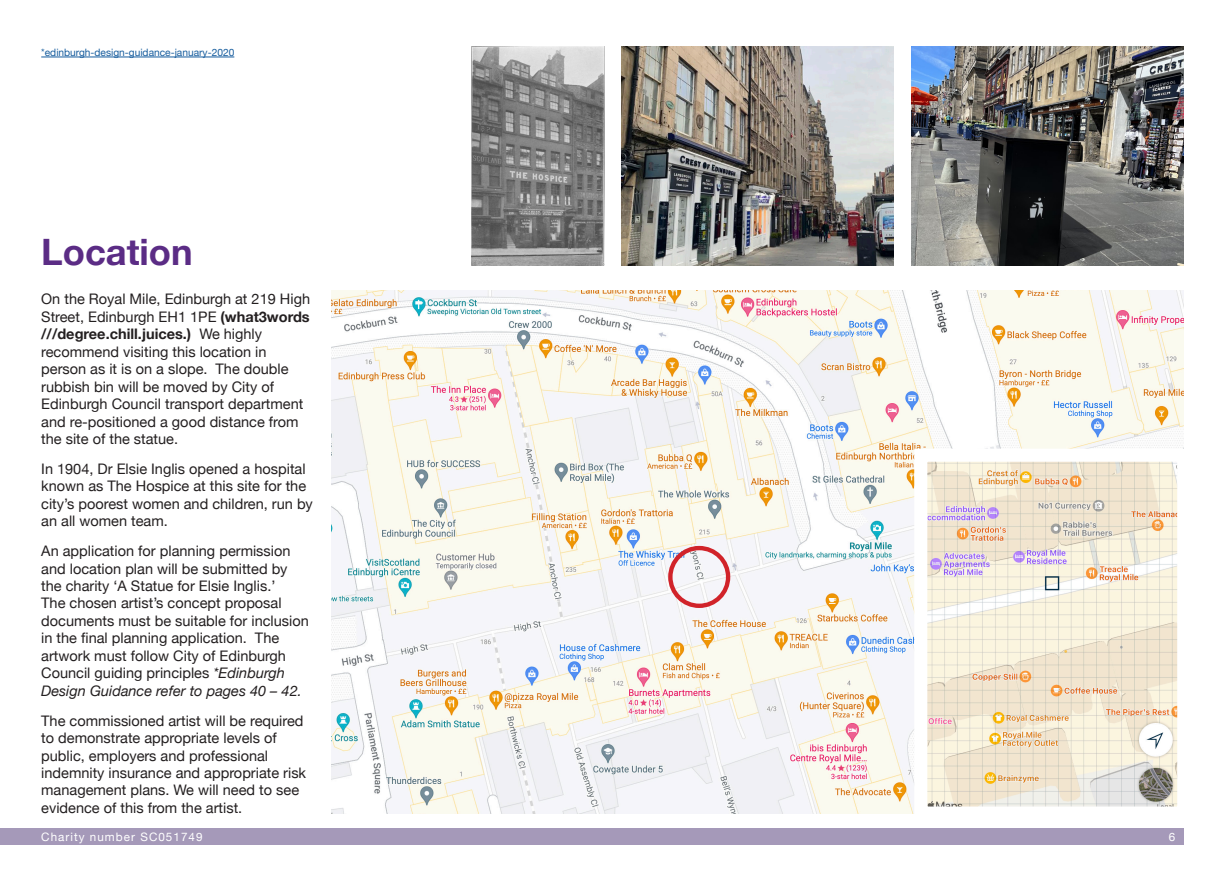
<style>
.page{position:relative;width:1225px;height:876px;background:#fff}
.page>*{position:absolute;margin:0;border:0;box-sizing:border-box;transform-origin:0 0}
.t1{font:700 36.4px "Helvetica Neue";color:#5b2c85}
.t2{font:14.6px/17.4px "Helvetica Neue";color:#231f20}
.t3{font:11.6px "Helvetica Neue";letter-spacing:.09em;color:#fff}
.t4{font:10.2px "Helvetica Neue";color:#175d9e}
.s1{font-weight:700}
.s2{font-style:italic}
</style>
<div class="page">
<img style="left:331px;top:291px;width:852px;height:522px">
<div style="left:668px;top:546px;width:62px;height:62px;border:4px solid #d1232a;border-radius:50%"></div>
<img style="left:928px;top:463px;width:248px;height:343px">
<img style="left:621px;top:46px;width:272px;height:219px">
<img style="left:471px;top:46px;width:134px;height:219px">
<img style="left:911px;top:46px;width:272px;height:219px">
<hr style="left:41px;top:57px;width:193px;height:1px;background:#175d9e">
<div style="left:0;top:828px;width:1183px;height:17px;background:#a599b9"></div>
<p class="t4" style="left:41px;top:45px;width:195px">*edinburgh-design-guidance-january-2020</p>
<h1 class="t1" style="left:41px;top:224px;width:153px">Location</h1>
<p class="t2" style="left:41px;top:291px;width:270px">On the Royal Mile, Edinburgh at 219 High Street, Edinburgh EH1 1PE <span class="s1">(what3words ///degree.chill.juices.)</span> We highly recommend visiting this location in person as it is on a slope. The double rubbish bin will be moved by City of Edinburgh Council transport department and re-positioned a good distance from the site of the statue.</p>
<p class="t2" style="left:41px;top:461px;width:273px">In 1904, Dr Elsie Inglis opened a hospital known as The Hospice at this site for the city’s poorest women and children, run by an all women team.</p>
<p class="t2" style="left:41px;top:543px;width:269px">An application for planning permission and location plan will be submitted by the charity ‘A Statue for Elsie Inglis.’<br>The chosen artist’s concept proposal documents must be suitable for inclusion in the final planning application. The artwork must follow City of Edinburgh Council guiding principles <span class="s2">*Edinburgh Design Guidance refer to pages 40 – 42.</span></p>
<p class="t2" style="left:41px;top:712px;width:266px">The commissioned artist will be required to demonstrate appropriate levels of public, employers and professional indemnity insurance and appropriate risk management plans. We will need to see evidence of this from the artist.</p>
<p class="t3" style="left:41px;top:828px;width:163px">Charity number SC051749</p>
<p class="t3" style="left:1168px;top:828px;width:8px">6</p>
</div>
